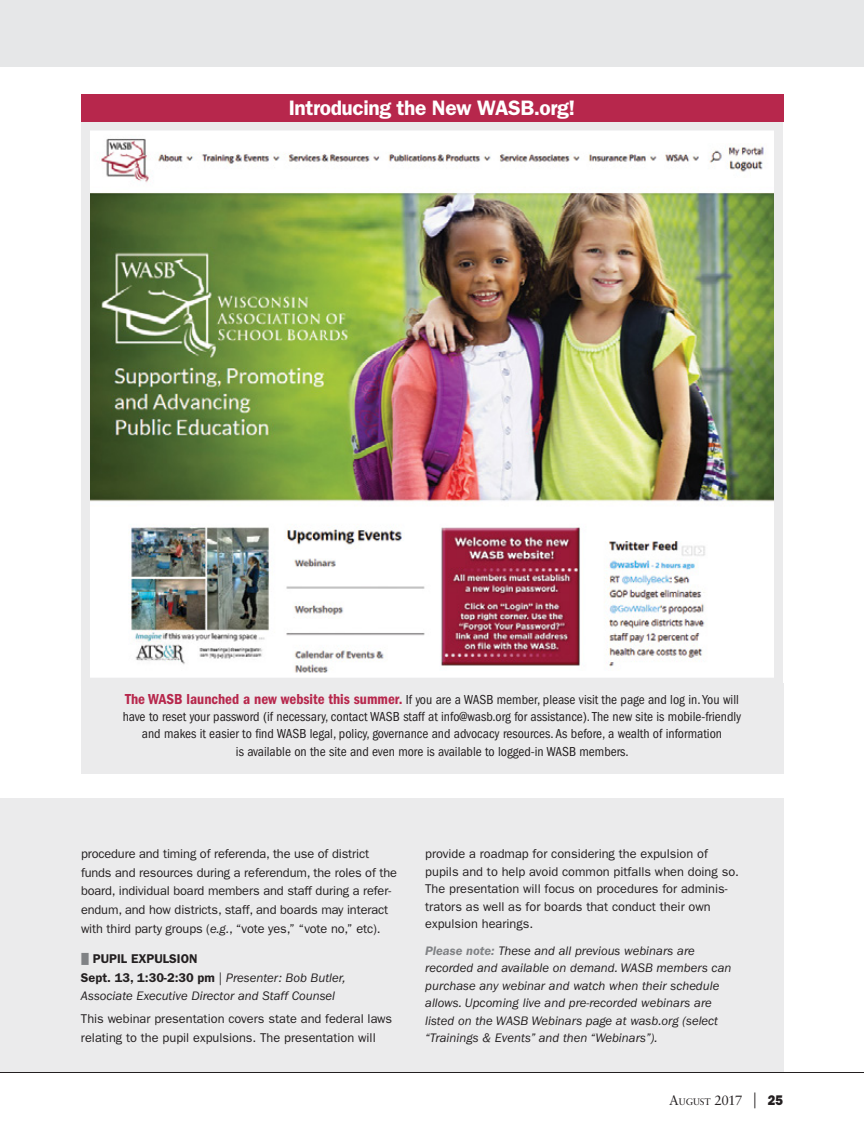
<style>
.page{position:relative;width:864px;height:1134px;background:#fff}
.page>*{position:absolute;margin:0;border:0;box-sizing:border-box;transform-origin:0 0}
.t1{font:600 21px "Franklin Gothic";letter-spacing:-.02em;color:#fff}
.t2{font:condensed 13.5px/17.2px "Franklin Gothic";color:#231f20;text-align:center}
.t3{font:13.5px "Sabon";color:#231f20}
.t4{font:12.75px/18.6px "Franklin Gothic";color:#231f20}
.t5{font:italic 12.75px/17.5px "Franklin Gothic";color:#231f20}
.s1{font-weight:600;font-size:15px;color:#b7274c}
.s2{font-style:italic}
.s3{font-family:"Universal Newswith Comm Pi";font-style:normal;font-size:15px;color:#808285}
.s4{font-weight:600;font-style:normal}
.s5{font-style:normal}
.s6{font-weight:600;color:#808285}
.s7{font-size:9.45px}
.s8{font-size:20.25px}
.s9{font-family:"Franklin Gothic";font-weight:800;font-size:14.1px}
</style>
<div class="page">
<img style="left:91px;top:138px;width:682px;height:534px">
<div style="left:81px;top:122px;width:702px;height:565px;border:9px solid #ebebec"></div>
<div style="left:0;top:798px;width:783px;height:274px;background:#ebebec"></div>
<div style="left:0;top:0;width:864px;height:68px;background:#e6e7e8"></div>
<div style="left:81px;top:684px;width:702px;height:90px;background:#ebebec"></div>
<div style="left:81px;top:94px;width:702px;height:28px;background:#b7274c"></div>
<hr style="left:0;top:1072px;width:864px;height:1px;background:#231f20">
<h1 class="t1" style="left:289px;top:96px;width:288px">Introducing the New WASB.org!</h1>
<p class="t2" style="left:123px;top:691px;width:620px"><span class="s1">The WASB launched a new website this summer.</span> If you are a WASB member, please visit the page and log in. You will have to reset your password (if necessary, contact WASB staff at info@wasb.org for assistance). The new site is mobile-friendly and makes it easier to find WASB legal, policy, governance and advocacy resources. As before, a wealth of information<br>is available on the site and even more is available to logged-in WASB members.</p>
<p class="t4" style="left:81px;top:845px;width:318px">procedure and timing of referenda, the use of district funds and resources during a referendum, the roles of the board, individual board members and staff during a refer&shy;endum, and how districts, staff, and boards may interact with third party groups (<span class="s2">e.g.</span>, “vote yes,” “vote no,” etc).</p>
<p class="t5" style="left:81px;top:950px;width:266px;line-height:18.6px"><span class="s3">m</span> <span class="s4">PUPIL EXPULSION<br>Sept. 13, 1:30-2:30 pm</span> <span class="s5">|</span> Presenter: Bob Butler,<br>Associate Executive Director and Staff Counsel</p>
<p class="t4" style="left:81px;top:1010px;width:313px">This webinar presentation covers state and federal laws relating to the pupil expulsions. The presentation will</p>
<p class="t4" style="left:425px;top:845px;width:315px;line-height:17.5px">provide a roadmap for considering the expulsion of pupils and to help avoid common pitfalls when doing so.<br>The presentation will focus on procedures for adminis&shy;trators as well as for boards that conduct their own expulsion hearings.</p>
<p class="t5" style="left:425px;top:942px;width:308px"><span class="s6">Please note:</span> These and all previous webinars are recorded and available on demand. WASB members can purchase any webinar and watch when their schedule allows. Upcoming live and pre-recorded webinars are listed on the WASB Webinars page at wasb.org (select “Trainings &amp; Events” and then “Webinars”).</p>
<p class="t3" style="left:669px;top:1093px;width:115px">A<span class="s7">UGUST</span> 2017 <span class="s8">|</span> <span class="s9">25</span></p>
</div>
